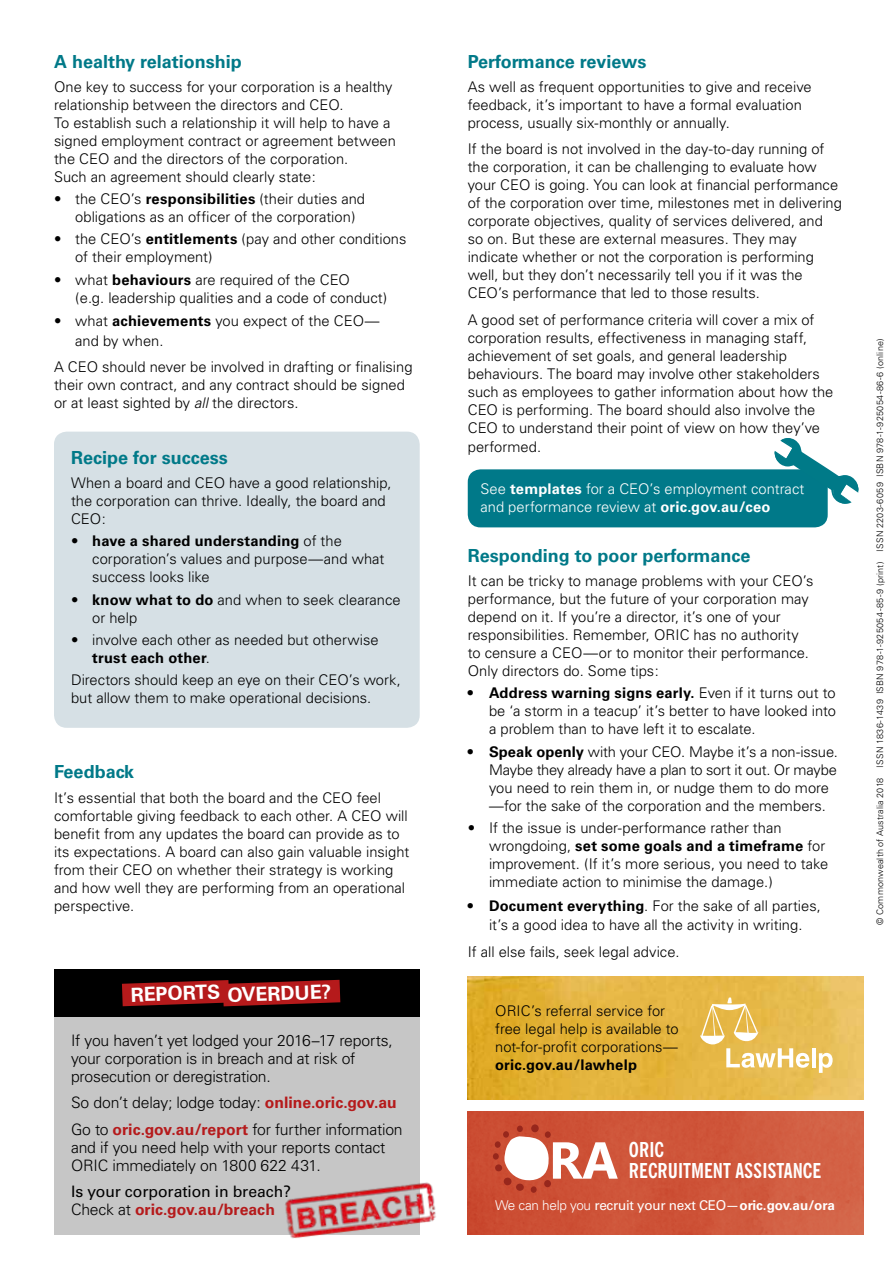
<style>
.page{position:relative;width:893px;height:1263px;background:#fff}
.page>*{position:absolute;margin:0;border:0;box-sizing:border-box;transform-origin:0 0}
.t1{font:700 condensed 20.55px/20.7px "News Gothic BT";color:#fff}
.t2{font:700 19.5px "Univers";color:#fff}
.t3{font:700 18px "Univers";color:#007988}
.t4{font:300 15.75px/18px "Univers";letter-spacing:-.01em;color:#000}
.t5{font:15.75px/18px "Univers";letter-spacing:-.005em;color:#000}
.t6{font:300 14.7px/18px "Univers";color:#000}
.t7{font:300 14.7px/18px "Univers";color:#fff}
.t8{font:700 14.7px "Univers";letter-spacing:.01em;color:#000}
.t9{font:13.5px "Univers";letter-spacing:-.02em;color:#fff}
.t10{font:300 9px "Univers";letter-spacing:.025em;color:#000}
.s1{font-weight:700}
.s2{font-style:italic}
.s3{font-weight:700;color:#b51a1b}
.s4{font-weight:300}
</style>
<div class="page">
<img style="left:468px;top:976px;width:395px;height:123px">
<img style="left:468px;top:1111px;width:395px;height:123px">
<div style="left:54px;top:1016px;width:366px;height:218px;background:#c6c6c6"></div>
<div style="left:54px;top:970px;width:366px;height:47px;background:#000"></div>
<svg style="left:99px;top:969px;width:264px;height:38px"></svg>
<img style="left:280px;top:1182px;width:156px;height:57px">
<div style="left:54px;top:432px;width:366px;height:296px;background:#d6e0e5;border-radius:13px"></div>
<div style="left:468px;top:469px;width:360px;height:58px;background:#007989;border-radius:13px"></div>
<svg style="left:774px;top:438px;width:84px;height:66px"></svg>
<div style="left:493px;top:1153px;width:6px;height:7px;background:#97271c;border-radius:50%"></div>
<div style="left:495px;top:1141px;width:6px;height:7px;background:#97271c;border-radius:50%"></div>
<div style="left:495px;top:1164px;width:7px;height:7px;background:#97271c;border-radius:50%"></div>
<div style="left:504px;top:1177px;width:8px;height:8px;background:#97271c;border-radius:50%"></div>
<div style="left:516px;top:1183px;width:8px;height:8px;background:#97271c;border-radius:50%"></div>
<div style="left:531px;top:1186px;width:6px;height:7px;background:#97271c;border-radius:50%"></div>
<div style="left:544px;top:1180px;width:7px;height:7px;background:#97271c;border-radius:50%"></div>
<div style="left:545px;top:1131px;width:6px;height:7px;background:#97271c;border-radius:50%"></div>
<div style="left:531px;top:1124px;width:8px;height:8px;background:#97271c;border-radius:50%"></div>
<div style="left:517px;top:1125px;width:6px;height:7px;background:#97271c;border-radius:50%"></div>
<div style="left:503px;top:1131px;width:6px;height:7px;background:#97271c;border-radius:50%"></div>
<svg style="left:504px;top:1136px;width:114px;height:45px"></svg>
<svg style="left:700px;top:997px;width:109px;height:71px;background:#eac56b"></svg>
<hr style="left:812px;top:1048px;width:4px;height:19px;background:#fff">
<svg style="left:819px;top:1053px;width:14px;height:20px"></svg>
<p class="t3" style="left:54px;top:51px;width:189px">A healthy relationship</p>
<p class="t6" style="left:54px;top:78px;width:343px">One key to success for your corporation is a healthy relationship between the directors and CEO.<br>To establish such a relationship it will help to have a signed employment contract or agreement between the CEO and the directors of the corporation.<br>Such an agreement should clearly state:</p>
<p class="t6" style="left:75px;top:190px;width:291px;text-indent:-21px">• the CEO’s <span class="s1">responsibilities</span> (their duties and obligations as an officer of the corporation)</p>
<p class="t6" style="left:75px;top:230px;width:333px;text-indent:-21px">• the CEO’s <span class="s1">entitlements</span> (pay and other conditions of their employment)</p>
<p class="t6" style="left:75px;top:270px;width:314px;text-indent:-21px">• what <span class="s1">behaviours</span> are required of the CEO<br>(e.g. leadership qualities and a code of conduct)</p>
<p class="t6" style="left:75px;top:311px;width:306px;line-height:19.5px;text-indent:-21px">• what <span class="s1">achievements</span> you expect of the CEO— and by when.</p>
<p class="t6" style="left:54px;top:358px;width:360px">A CEO should never be involved in drafting or finalising their own contract, and any contract should be signed or at least sighted by <span class="s2">all</span> the directors.</p>
<p class="t3" style="left:71px;top:447px;width:158px">Recipe for success</p>
<p class="t6" style="left:71px;top:474px;width:322px">When a board and CEO have a good relationship, the corporation can thrive. Ideally, the board and<br>CEO:</p>
<p class="t6" style="left:92px;top:532px;width:294px;text-indent:-21px">• <span class="s1">have a shared understanding</span> of the corporation’s values and purpose—and what success looks like</p>
<p class="t6" style="left:92px;top:590px;width:310px;text-indent:-21px">• <span class="s1">know what to do</span> and when to seek clearance or help</p>
<p class="t6" style="left:92px;top:630px;width:288px;text-indent:-21px">• involve each other as needed but otherwise <span class="s1">trust each other</span>.</p>
<p class="t6" style="left:71px;top:671px;width:331px">Directors should keep an eye on their CEO’s work, but allow them to make operational decisions.</p>
<p class="t3" style="left:54px;top:761px;width:82px">Feedback</p>
<p class="t6" style="left:54px;top:788px;width:357px">It’s essential that both the board and the CEO feel comfortable giving feedback to each other. A CEO will benefit from any updates the board can provide as to its expectations. A board can also gain valuable insight from their CEO on whether their strategy is working and how well they are performing from an operational perspective.</p>
<h2 class="t2" style="left:131px;top:987px;width:202px;rotate:-2deg">REPORTS OVERDUE?</h2>
<p class="t4" style="left:71px;top:1031px;width:323px">If you haven’t yet lodged your 2016–17 reports, your corporation is in breach and at risk of prosecution or deregistration.</p>
<p class="t4" style="left:71px;top:1089px;width:333px;line-height:26.5px">So don’t delay; lodge today: <span class="s3">online.oric.gov.au<br></span>Go to <span class="s3">oric.gov.au/report</span> for further information</p>
<p class="t4" style="left:71px;top:1138px;width:316px">and if you need help with your reports contact<br>ORIC immediately on 1800 622 431.</p>
<p class="t5" style="left:71px;top:1183px;width:222px">Is your corporation in breach?<br><span class="s4">Check at</span> <span class="s3">oric.gov.au/breach</span></p>
<p class="t3" style="left:468px;top:51px;width:180px">Performance reviews</p>
<p class="t6" style="left:468px;top:78px;width:345px">As well as frequent opportunities to give and receive feedback, it’s important to have a formal evaluation process, usually six-monthly or annually.</p>
<p class="t6" style="left:468px;top:140px;width:376px">If the board is not involved in the day-to-day running of the corporation, it can be challenging to evaluate how your CEO is going. You can look at financial performance of the corporation over time, milestones met in delivering corporate objectives, quality of services delivered, and so on. But these are external measures. They may indicate whether or not the corporation is performing well, but they don’t necessarily tell you if it was the CEO’s performance that led to those results.</p>
<p class="t6" style="left:468px;top:311px;width:367px">A good set of performance criteria will cover a mix of corporation results, effectiveness in managing staff, achievement of set goals, and general leadership behaviours. The board may involve other stakeholders such as employees to gather information about how the CEO is performing. The board should also involve the CEO to understand their point of view on how they’ve</p>
<p class="t6" style="left:468px;top:438px;width:75px">performed.</p>
<p class="t7" style="left:480px;top:480px;width:325px">See <span class="s1">templates</span> for a CEO’s employment contract and performance review at <span class="s1">oric.gov.au/ceo</span></p>
<p class="t3" style="left:468px;top:545px;width:284px">Responding to poor performance</p>
<p class="t6" style="left:468px;top:572px;width:347px">It can be tricky to manage problems with your CEO’s performance, but the future of your corporation may depend on it. If you’re a director, it’s one of your responsibilities. Remember, ORIC has no authority to censure a CEO—or to monitor their performance.<br>Only directors do. Some tips:</p>
<p class="t6" style="left:489px;top:684px;width:348px;text-align:justify;text-indent:-21px"><span class="s1">• Address warning signs early.</span> Even if it turns out to be ‘a storm in a teacup’ it’s better to have looked into a problem than to have left it to escalate.</p>
<p class="t6" style="left:489px;top:742px;width:350px;text-indent:-21px"><span class="s1">• Speak openly</span> with your CEO. Maybe it’s a non-issue.<br>Maybe they already have a plan to sort it out. Or maybe you need to rein them in, or nudge them to do more —for the sake of the corporation and the members.</p>
<p class="t6" style="left:489px;top:819px;width:341px;text-indent:-21px">• If the issue is under-performance rather than wrongdoing, <span class="s1">set some goals and a timeframe</span> for improvement. (If it’s more serious, you need to take immediate action to minimise the damage.)</p>
<p class="t6" style="left:468px;top:896px;width:355px;line-height:19.5px;text-align:center"><span class="s1">• Document everything</span>. For the sake of all parties, it’s a good idea to have all the activity in writing.</p>
<p class="t6" style="left:468px;top:942px;width:213px">If all else fails, seek legal advice.</p>
<p class="t6" style="left:495px;top:1001px;width:185px">ORIC’s referral service for free legal help is available to not-for-profit corporations—</p>
<p class="t8" style="left:495px;top:1056px;width:143px">oric.gov.au/lawhelp</p>
<h1 class="t1" style="left:629px;top:1139px;width:194px">ORIC<br>RECRUITMENT ASSISTANCE</h1>
<p class="t9" style="left:495px;top:1197px;width:341px"><span class="s4">We can help you</span> recruit your next CEO—<span class="s1">oric.gov.au/ora</span></p>
<p class="t10" style="left:874px;top:925px;width:588px;rotate:-90deg">© Commonwealth of Australia 2018 ISSN 1836-1439 ISBN 978-1-925054-85-9 (print) ISSN 2203-6059 ISBN 978-1-925054-86-6 (online)</p>
</div>
